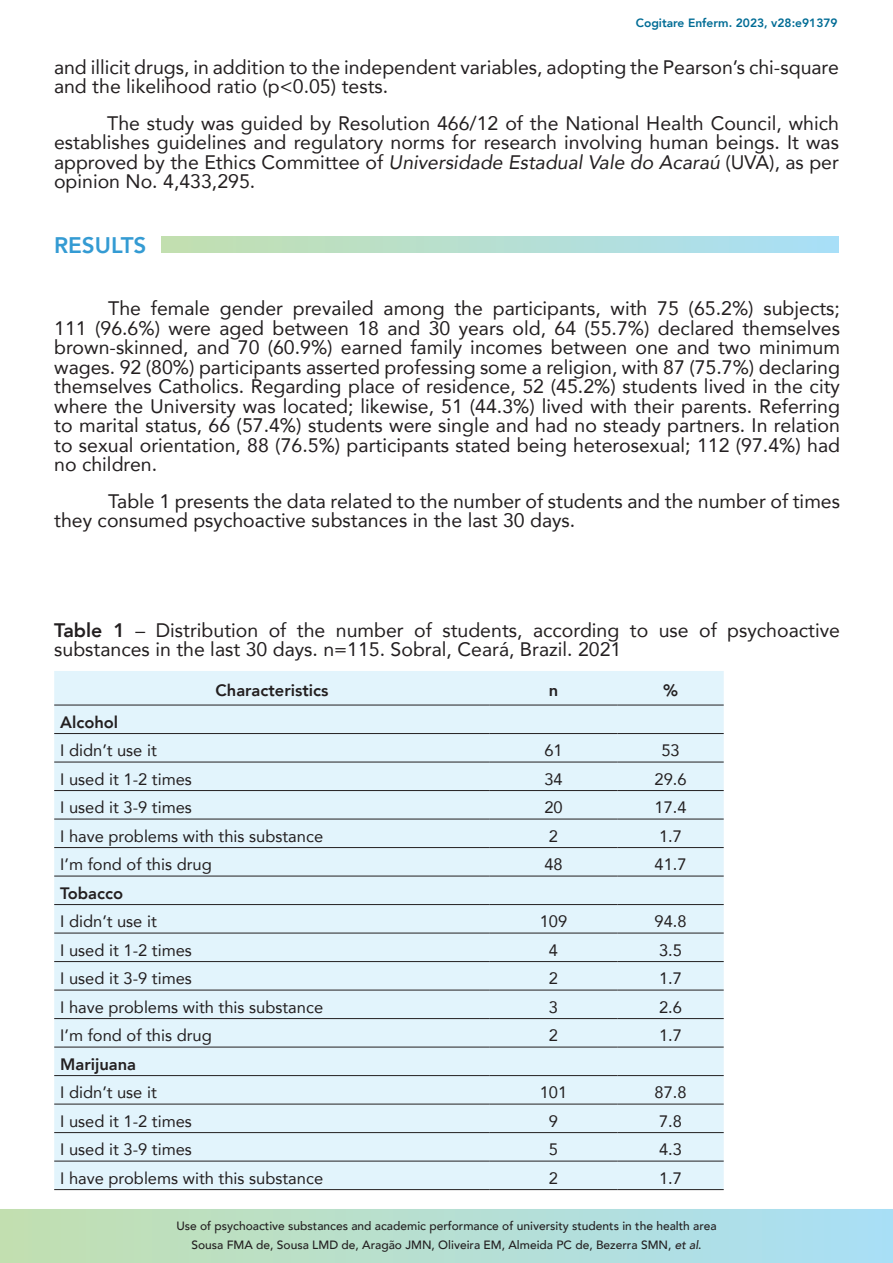
<style>
.page{position:relative;width:893px;height:1263px;background:#fff}
.page>*{position:absolute;margin:0;border:0;box-sizing:border-box;transform-origin:0 0}
.t1{font:800 22.5px "Avenir";color:#349bd3}
.t2{font:19.5px/19.5px "Avenir";color:#231f20}
.t3{font:16.5px "Avenir";color:#231f20}
.t4{font:800 16.5px "Avenir";color:#231f20}
.t5{font:500 12px/18.6px "Avenir";color:#231f20;text-align:center}
.t6{font:800 12px "Avenir";color:#006c95}
.s1{font-style:italic}
.s2{font-weight:800}
</style>
<div class="page">
<svg style="left:0;top:1209px;width:893px;height:54px;background:#b6dfd2"></svg>
<div style="left:162px;top:236px;width:676px;height:17px;background:linear-gradient(to right,#c3dfaf,#a9dff7)"></div>
<div style="left:54px;top:671px;width:670px;height:518px;background:#e2f4fc"></div>
<hr style="left:54px;top:705px;width:436px;height:1px;background:#231f20">
<hr style="left:490px;top:705px;width:127px;height:1px;background:#231f20">
<hr style="left:617px;top:705px;width:107px;height:1px;background:#231f20">
<hr style="left:54px;top:733px;width:436px;height:1px;background:#231f20">
<hr style="left:490px;top:733px;width:127px;height:1px;background:#231f20">
<hr style="left:617px;top:733px;width:107px;height:1px;background:#231f20">
<hr style="left:54px;top:762px;width:436px;height:1px;background:#231f20">
<hr style="left:490px;top:762px;width:127px;height:1px;background:#231f20">
<hr style="left:617px;top:762px;width:107px;height:1px;background:#231f20">
<hr style="left:54px;top:790px;width:436px;height:1px;background:#231f20">
<hr style="left:490px;top:790px;width:127px;height:1px;background:#231f20">
<hr style="left:617px;top:790px;width:107px;height:1px;background:#231f20">
<hr style="left:54px;top:819px;width:436px;height:1px;background:#231f20">
<hr style="left:490px;top:819px;width:127px;height:1px;background:#231f20">
<hr style="left:617px;top:819px;width:107px;height:1px;background:#231f20">
<hr style="left:54px;top:847px;width:436px;height:1px;background:#231f20">
<hr style="left:490px;top:847px;width:127px;height:1px;background:#231f20">
<hr style="left:617px;top:847px;width:107px;height:1px;background:#231f20">
<hr style="left:54px;top:876px;width:436px;height:1px;background:#231f20">
<hr style="left:490px;top:876px;width:127px;height:1px;background:#231f20">
<hr style="left:617px;top:876px;width:107px;height:1px;background:#231f20">
<hr style="left:54px;top:904px;width:436px;height:1px;background:#231f20">
<hr style="left:490px;top:904px;width:127px;height:1px;background:#231f20">
<hr style="left:617px;top:904px;width:107px;height:1px;background:#231f20">
<hr style="left:54px;top:933px;width:436px;height:1px;background:#231f20">
<hr style="left:490px;top:933px;width:127px;height:1px;background:#231f20">
<hr style="left:617px;top:933px;width:107px;height:1px;background:#231f20">
<hr style="left:54px;top:961px;width:436px;height:1px;background:#231f20">
<hr style="left:490px;top:961px;width:127px;height:1px;background:#231f20">
<hr style="left:617px;top:961px;width:107px;height:1px;background:#231f20">
<hr style="left:54px;top:990px;width:436px;height:1px;background:#231f20">
<hr style="left:490px;top:990px;width:127px;height:1px;background:#231f20">
<hr style="left:617px;top:990px;width:107px;height:1px;background:#231f20">
<hr style="left:54px;top:1018px;width:436px;height:1px;background:#231f20">
<hr style="left:490px;top:1018px;width:127px;height:1px;background:#231f20">
<hr style="left:617px;top:1018px;width:107px;height:1px;background:#231f20">
<hr style="left:54px;top:1047px;width:436px;height:1px;background:#231f20">
<hr style="left:490px;top:1047px;width:127px;height:1px;background:#231f20">
<hr style="left:617px;top:1047px;width:107px;height:1px;background:#231f20">
<hr style="left:54px;top:1075px;width:436px;height:1px;background:#231f20">
<hr style="left:490px;top:1075px;width:127px;height:1px;background:#231f20">
<hr style="left:617px;top:1075px;width:107px;height:1px;background:#231f20">
<hr style="left:54px;top:1104px;width:436px;height:1px;background:#231f20">
<hr style="left:490px;top:1104px;width:127px;height:1px;background:#231f20">
<hr style="left:617px;top:1104px;width:107px;height:1px;background:#231f20">
<hr style="left:54px;top:1132px;width:436px;height:1px;background:#231f20">
<hr style="left:490px;top:1132px;width:127px;height:1px;background:#231f20">
<hr style="left:617px;top:1132px;width:107px;height:1px;background:#231f20">
<hr style="left:54px;top:1161px;width:436px;height:1px;background:#231f20">
<hr style="left:490px;top:1161px;width:127px;height:1px;background:#231f20">
<hr style="left:617px;top:1161px;width:107px;height:1px;background:#231f20">
<hr style="left:54px;top:1189px;width:436px;height:1px;background:#231f20">
<hr style="left:490px;top:1189px;width:127px;height:1px;background:#231f20">
<hr style="left:617px;top:1189px;width:107px;height:1px;background:#231f20">
<p class="t6" style="left:636px;top:12px;width:203px">Cogitare Enferm. 2023, v28:e91379</p>
<p class="t2" style="left:54px;top:56px;width:786px">and illicit drugs, in addition to the independent variables, adopting the Pearson’s chi-square and the likelihood ratio (p&lt;0.05) tests.</p>
<p class="t2" style="left:54px;top:112px;width:786px;text-align:justify;text-indent:53px">The study was guided by Resolution 466/12 of the National Health Council, which establishes guidelines and regulatory norms for research involving human beings. It was approved by the Ethics Committee of <span class="s1">Universidade Estadual Vale do Acaraú</span> (UVA), as per opinion No. 4,433,295.</p>
<p class="t1" style="left:54px;top:224px;width:94px">RESULTS</p>
<p class="t2" style="left:54px;top:298px;width:787px;text-align:justify;text-indent:54px">The female gender prevailed among the participants, with 75 (65.2%) subjects; 111 (96.6%) were aged between 18 and 30 years old, 64 (55.7%) declared themselves brown-skinned, and 70 (60.9%) earned family incomes between one and two minimum wages. 92 (80%) participants asserted professing some a religion, with 87 (75.7%) declaring themselves Catholics. Regarding place of residence, 52 (45.2%) students lived in the city where the University was located; likewise, 51 (44.3%) lived with their parents. Referring to marital status, 66 (57.4%) students were single and had no steady partners. In relation to sexual orientation, 88 (76.5%) participants stated being heterosexual; 112 (97.4%) had no children.</p>
<p class="t2" style="left:54px;top:491px;width:787px;text-indent:54px">Table 1 presents the data related to the number of students and the number of times they consumed psychoactive substances in the last 30 days.</p>
<p class="t2" style="left:54px;top:620px;width:787px"><span class="s2">Table 1</span> – Distribution of the number of students, according to use of psychoactive substances in the last 30 days. n=115. Sobral, Ceará, Brazil. 2021</p>
<p class="t4" style="left:216px;top:675px;width:114px">Characteristics</p>
<p class="t4" style="left:549px;top:675px;width:11px">n</p>
<p class="t4" style="left:663px;top:675px;width:16px">%</p>
<p class="t4" style="left:60px;top:707px;width:60px">Alcohol</p>
<p class="t3" style="left:60px;top:737px;width:98px">I didn’t use it</p>
<p class="t3" style="left:544px;top:737px;width:20px">61</p>
<p class="t3" style="left:661px;top:737px;width:20px">53</p>
<p class="t3" style="left:60px;top:765px;width:133px">I used it 1-2 times</p>
<p class="t3" style="left:544px;top:765px;width:20px">34</p>
<p class="t3" style="left:654px;top:765px;width:34px">29.6</p>
<p class="t3" style="left:60px;top:794px;width:133px">I used it 3-9 times</p>
<p class="t3" style="left:544px;top:794px;width:20px">20</p>
<p class="t3" style="left:654px;top:794px;width:34px">17.4</p>
<p class="t3" style="left:60px;top:822px;width:264px">I have problems with this substance</p>
<p class="t3" style="left:549px;top:822px;width:11px">2</p>
<p class="t3" style="left:659px;top:822px;width:24px">1.7</p>
<p class="t3" style="left:60px;top:851px;width:153px">I’m fond of this drug</p>
<p class="t3" style="left:544px;top:851px;width:20px">48</p>
<p class="t3" style="left:654px;top:851px;width:34px">41.7</p>
<p class="t4" style="left:60px;top:878px;width:64px">Tobacco</p>
<p class="t3" style="left:60px;top:908px;width:98px">I didn’t use it</p>
<p class="t3" style="left:540px;top:908px;width:29px">109</p>
<p class="t3" style="left:654px;top:908px;width:34px">94.8</p>
<p class="t3" style="left:60px;top:936px;width:133px">I used it 1-2 times</p>
<p class="t3" style="left:549px;top:936px;width:11px">4</p>
<p class="t3" style="left:659px;top:936px;width:24px">3.5</p>
<p class="t3" style="left:60px;top:965px;width:133px">I used it 3-9 times</p>
<p class="t3" style="left:549px;top:965px;width:11px">2</p>
<p class="t3" style="left:659px;top:965px;width:24px">1.7</p>
<p class="t3" style="left:60px;top:993px;width:264px">I have problems with this substance</p>
<p class="t3" style="left:549px;top:993px;width:11px">3</p>
<p class="t3" style="left:659px;top:993px;width:24px">2.6</p>
<p class="t3" style="left:60px;top:1022px;width:153px">I’m fond of this drug</p>
<p class="t3" style="left:549px;top:1022px;width:11px">2</p>
<p class="t3" style="left:659px;top:1022px;width:24px">1.7</p>
<p class="t4" style="left:60px;top:1049px;width:77px">Marijuana</p>
<p class="t3" style="left:60px;top:1079px;width:98px">I didn’t use it</p>
<p class="t3" style="left:540px;top:1079px;width:29px">101</p>
<p class="t3" style="left:654px;top:1079px;width:34px">87.8</p>
<p class="t3" style="left:60px;top:1107px;width:133px">I used it 1-2 times</p>
<p class="t3" style="left:549px;top:1107px;width:11px">9</p>
<p class="t3" style="left:659px;top:1107px;width:24px">7.8</p>
<p class="t3" style="left:60px;top:1136px;width:133px">I used it 3-9 times</p>
<p class="t3" style="left:549px;top:1136px;width:11px">5</p>
<p class="t3" style="left:659px;top:1136px;width:24px">4.3</p>
<p class="t3" style="left:60px;top:1164px;width:264px">I have problems with this substance</p>
<p class="t3" style="left:549px;top:1164px;width:11px">2</p>
<p class="t3" style="left:659px;top:1164px;width:24px">1.7</p>
<p class="t5" style="left:176px;top:1216px;width:542px">Use of psychoactive substances and academic performance of university students in the health area<br>Sousa FMA de, Sousa LMD de, Aragão JMN, Oliveira EM, Almeida PC de, Bezerra SMN, <span class="s1">et al</span>.</p>
</div>
